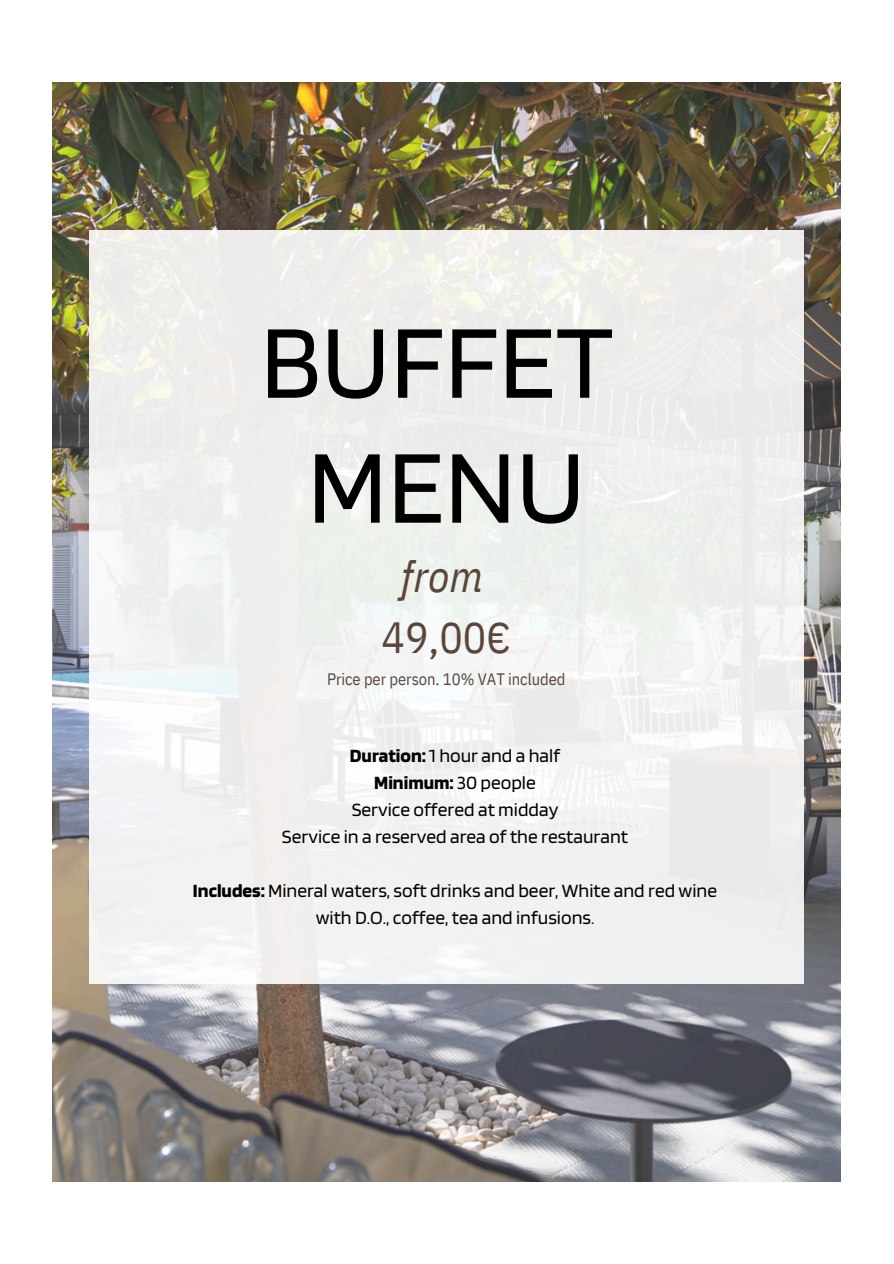
<style>
.page{position:relative;width:894px;height:1264px;background:#fff}
.page>*{position:absolute;margin:0;border:0;box-sizing:border-box;transform-origin:0 0}
.t1{font:108.9px/124.8px "Blinker";color:#000;text-align:center}
.t2{font:43.5px/60.8px "IBM Plex Sans Cond";color:#5a4538;text-align:center}
.t3{font:19.5px/27px "Blinker";color:#000;text-align:center}
.t4{font:16.5px "IBM Plex Sans Cond";letter-spacing:-.005em;color:#5a4538}
.s1{font-style:italic}
.s2{font-weight:700}
</style>
<div class="page">
<img style="left:52px;top:82px;width:787px;height:1098px">
<div style="left:89px;top:230px;width:714px;height:753px;background:#f0f0ee"></div>
<p class="t1" style="left:260px;top:296px;width:355px">BUFFET<br>MENU</p>
<p class="t2" style="left:381px;top:545px;width:131px"><span class="s1">from<br></span>49,00€</p>
<h3 class="t4" style="left:327px;top:668px;width:240px">Price per person. 10% VAT included</h3>
<h1 class="t3" style="left:282px;top:741px;width:347px"><span class="s2">Duration:</span>1 hour and a half<br><span class="s2">Minimum:</span> 30 people<br>Service offered at midday<br>Service in a reserved area of the restaurant</h1>
<h2 class="t3" style="left:193px;top:876px;width:525px"><span class="s2">Includes:</span> Mineral waters, soft drinks and beer, White and red wine with D.O., coffee, tea and infusions.</h2>
</div>
